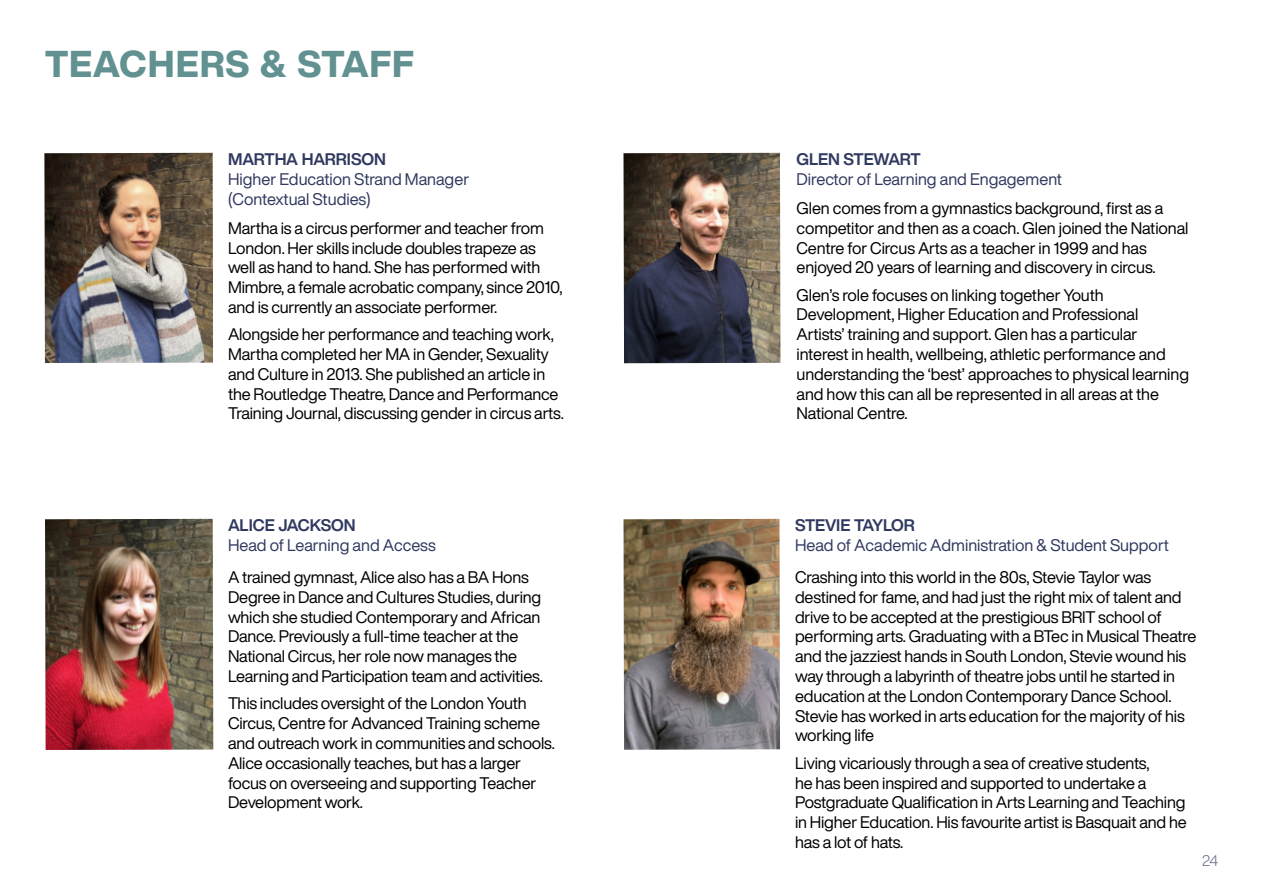
<style>
.page{position:relative;width:1263px;height:893px;background:#fff}
.page>*{position:absolute;margin:0;border:0;box-sizing:border-box;transform-origin:0 0}
.t1{font:800 36.75px "Helvetica Now Display";letter-spacing:.025em;color:#629191}
.t2{font:16.5px/19.8px "Helvetica Now Display";letter-spacing:-.01em;color:#000}
.t3{font:16.5px/19.8px "Helvetica Now Display";color:#30395f}
.t4{font:700 16.5px "Helvetica Now Display";letter-spacing:-.005em;color:#30395f}
.t5{font:300 15px "Helvetica Now Display";color:#636b87}
</style>
<div class="page">
<img style="left:44px;top:153px;width:169px;height:210px">
<img style="left:45px;top:519px;width:168px;height:231px">
<img style="left:623px;top:153px;width:157px;height:210px">
<img style="left:623px;top:519px;width:157px;height:231px">
<h1 class="t1" style="left:45px;top:39px;width:370px">TEACHERS &amp; STAFF</h1>
<p class="t4" style="left:228px;top:148px;width:160px">MARTHA HARRISON</p>
<p class="t3" style="left:228px;top:169px;width:243px">Higher Education Strand Manager (Contextual Studies)</p>
<p class="t2" style="left:228px;top:218px;width:336px">Martha is a circus performer and teacher from London. Her skills include doubles trapeze as well as hand to hand. She has performed with Mimbre, a female acrobatic company, since 2010, and is currently an associate performer.</p>
<p class="t2" style="left:228px;top:324px;width:337px">Alongside her performance and teaching work, Martha completed her MA in Gender, Sexuality and Culture in 2013. She published an article in the Routledge Theatre, Dance and Performance Training Journal, discussing gender in circus arts.</p>
<p class="t4" style="left:228px;top:513px;width:129px">ALICE JACKSON</p>
<p class="t3" style="left:228px;top:535px;width:209px">Head of Learning and Access</p>
<p class="t2" style="left:228px;top:567px;width:316px">A trained gymnast, Alice also has a BA Hons Degree in Dance and Cultures Studies, during which she studied Contemporary and African Dance. Previously a full-time teacher at the National Circus, her role now manages the Learning and Participation team and activities.</p>
<p class="t2" style="left:228px;top:693px;width:328px">This includes oversight of the London Youth Circus, Centre for Advanced Training scheme and outreach work in communities and schools.<br>Alice occasionally teaches, but has a larger focus on overseeing and supporting Teacher Development work.</p>
<p class="t4" style="left:796px;top:148px;width:126px">GLEN STEWART</p>
<p class="t3" style="left:796px;top:169px;width:267px">Director of Learning and Engagement</p>
<p class="t2" style="left:796px;top:198px;width:393px">Glen comes from a gymnastics background, first as a competitor and then as a coach. Glen joined the National Centre for Circus Arts as a teacher in 1999 and has enjoyed 20 years of learning and discovery in circus.</p>
<p class="t2" style="left:796px;top:285px;width:394px">Glen’s role focuses on linking together Youth Development, Higher Education and Professional Artists’ training and support. Glen has a particular interest in health, wellbeing, athletic performance and understanding the ‘best’ approaches to physical learning and how this can all be represented in all areas at the National Centre.</p>
<p class="t4" style="left:795px;top:514px;width:121px">STEVIE TAYLOR</p>
<p class="t3" style="left:795px;top:535px;width:375px">Head of Academic Administration &amp; Student Support</p>
<p class="t2" style="left:795px;top:567px;width:403px">Crashing into this world in the 80s, Stevie Taylor was destined for fame, and had just the right mix of talent and drive to be accepted at the prestigious BRIT school of performing arts. Graduating with a BTec in Musical Theatre and the jazziest hands in South London, Stevie wound his way through a labyrinth of theatre jobs until he started in education at the London Contemporary Dance School.<br>Stevie has worked in arts education for the majority of his working life</p>
<p class="t2" style="left:795px;top:753px;width:393px">Living vicariously through a sea of creative students,<br>he has been inspired and supported to undertake a Postgraduate Qualification in Arts Learning and Teaching in Higher Education. His favourite artist is Basquait and he has a lot of hats.</p>
<p class="t5" style="left:1202px;top:851px;width:17px">24</p>
</div>
